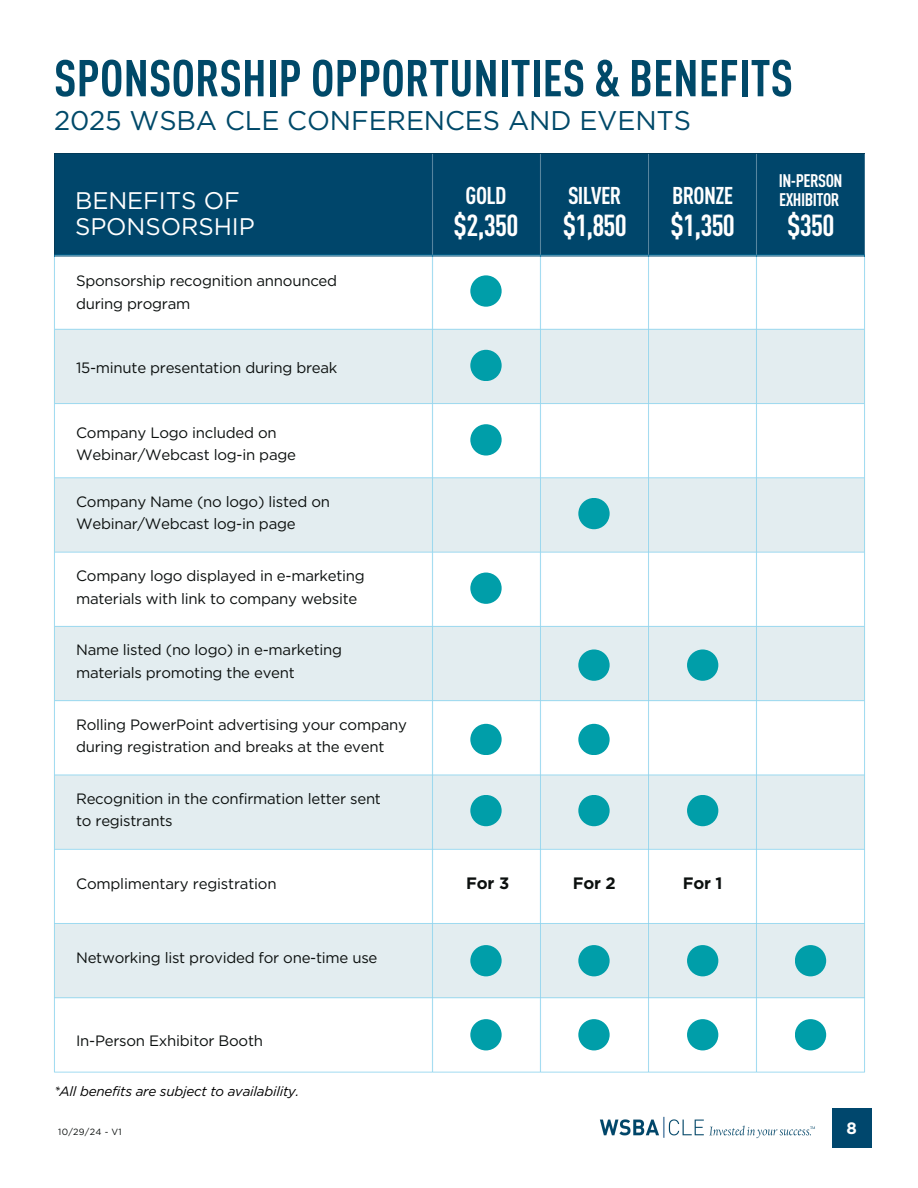
<style>
.page{position:relative;width:918px;height:1188px;background:#fff}
.page>*{position:absolute;margin:0;border:0;box-sizing:border-box;transform-origin:0 0}
.t1{font:700 condensed 51px "DINOT";color:#004969}
.t2{font:700 condensed 30px "DINOT";letter-spacing:-.025em;color:#fff}
.t3{font:27px "Gotham";letter-spacing:-.005em;color:#004969}
.t4{font:24px/25.8px "Gotham";letter-spacing:-.005em;color:#fff}
.t5{font:700 condensed 24px "DINOT";letter-spacing:-.025em;color:#fff}
.t6{font:700 condensed 18px/19.2px "DINOT";letter-spacing:-.025em;color:#fff}
.t7{font:700 16.5px "Gotham";letter-spacing:-.015em;color:#0c100f}
.t8{font:700 16.5px "Gotham";color:#fff}
.t9{font:15px/22.5px "Gotham";letter-spacing:-.02em;color:#0c100f}
.t10{font:italic 13.5px "Gotham";letter-spacing:-.02em;color:#000}
.t11{font:9px "Gotham";letter-spacing:.03em;color:#0c100f}
</style>
<div class="page">
<img style="left:54px;top:153px;width:811px;height:920px">
<img style="left:600px;top:1116px;width:215px;height:23px">
<div style="left:832px;top:1108px;width:39px;height:39px;background:#00476d"></div>
<div style="left:470px;top:275px;width:32px;height:32px;background:#009ea9;border-radius:50%"></div>
<div style="left:470px;top:350px;width:32px;height:31px;background:#009ea9;border-radius:50%"></div>
<div style="left:470px;top:424px;width:32px;height:32px;background:#009ea9;border-radius:50%"></div>
<div style="left:470px;top:573px;width:32px;height:31px;background:#009ea9;border-radius:50%"></div>
<div style="left:470px;top:724px;width:32px;height:31px;background:#009ea9;border-radius:50%"></div>
<div style="left:470px;top:795px;width:32px;height:31px;background:#009ea9;border-radius:50%"></div>
<div style="left:470px;top:945px;width:32px;height:31px;background:#009ea9;border-radius:50%"></div>
<div style="left:470px;top:1019px;width:32px;height:31px;background:#009ea9;border-radius:50%"></div>
<div style="left:578px;top:649px;width:32px;height:32px;background:#009ea9;border-radius:50%"></div>
<div style="left:578px;top:498px;width:32px;height:31px;background:#009ea9;border-radius:50%"></div>
<div style="left:578px;top:724px;width:32px;height:31px;background:#009ea9;border-radius:50%"></div>
<div style="left:578px;top:795px;width:32px;height:31px;background:#009ea9;border-radius:50%"></div>
<div style="left:687px;top:649px;width:31px;height:32px;background:#009ea9;border-radius:50%"></div>
<div style="left:687px;top:795px;width:31px;height:31px;background:#009ea9;border-radius:50%"></div>
<div style="left:578px;top:945px;width:32px;height:31px;background:#009ea9;border-radius:50%"></div>
<div style="left:578px;top:1019px;width:32px;height:31px;background:#009ea9;border-radius:50%"></div>
<div style="left:687px;top:945px;width:31px;height:31px;background:#009ea9;border-radius:50%"></div>
<div style="left:687px;top:1019px;width:31px;height:31px;background:#009ea9;border-radius:50%"></div>
<div style="left:795px;top:945px;width:31px;height:31px;background:#009ea9;border-radius:50%"></div>
<div style="left:795px;top:1019px;width:31px;height:31px;background:#009ea9;border-radius:50%"></div>
<p class="t1" style="left:54px;top:43px;width:741px">SPONSORSHIP OPPORTUNITIES &amp; BENEFITS</p>
<p class="t3" style="left:54px;top:108px;width:639px">2025 WSBA CLE CONFERENCES AND EVENTS</p>
<h4 class="t4" style="left:75px;top:189px;width:181px">BENEFITS OF<br>SPONSORSHIP</h4>
<h2 class="t5" style="left:466px;top:179px;width:42px">GOLD</h2>
<h2 class="t2" style="left:454px;top:204px;width:66px">$2,350</h2>
<p class="t9" style="left:76px;top:270px;width:263px">Sponsorship recognition announced during program</p>
<p class="t9" style="left:76px;top:357px;width:263px">15-minute presentation during break</p>
<p class="t9" style="left:76px;top:422px;width:221px">Company Logo included on<br>Webinar/Webcast log-in page</p>
<p class="t9" style="left:76px;top:491px;width:255px">Company Name (no logo) listed on</p>
<p class="t9" style="left:76px;top:514px;width:221px">Webinar/Webcast log-in page</p>
<p class="t9" style="left:76px;top:565px;width:290px">Company logo displayed in e-marketing</p>
<p class="t9" style="left:76px;top:588px;width:283px">materials with link to company website</p>
<p class="t9" style="left:76px;top:640px;width:267px">Name listed (no logo) in e-marketing</p>
<p class="t9" style="left:76px;top:662px;width:220px">materials promoting the event</p>
<p class="t9" style="left:76px;top:714px;width:332px">Rolling PowerPoint advertising your company</p>
<p class="t9" style="left:76px;top:736px;width:310px">during registration and breaks at the event</p>
<p class="t9" style="left:76px;top:788px;width:306px">Recognition in the confirmation letter sent</p>
<p class="t9" style="left:76px;top:811px;width:98px">to registrants</p>
<h3 class="t5" style="left:568px;top:179px;width:55px">SILVER</h3>
<h3 class="t2" style="left:563px;top:204px;width:65px">$1,850</h3>
<h3 class="t5" style="left:672px;top:179px;width:63px">BRONZE</h3>
<h3 class="t2" style="left:671px;top:204px;width:66px">$1,350</h3>
<p class="t9" style="left:76px;top:873px;width:202px">Complimentary registration</p>
<p class="t9" style="left:76px;top:947px;width:303px">Networking list provided for one-time use</p>
<h5 class="t9" style="left:76px;top:1030px;width:188px">In-Person Exhibitor Booth</h5>
<p class="t10" style="left:54px;top:1085px;width:247px">*All benefits are subject to availability.</p>
<p class="t11" style="left:58px;top:1128px;width:65px">10/29/24 - V1</p>
<h6 class="t7" style="left:466px;top:876px;width:44px">For 3</h6>
<h6 class="t7" style="left:573px;top:876px;width:45px">For 2</h6>
<h6 class="t7" style="left:683px;top:876px;width:41px">For 1</h6>
<p class="t6" style="left:779px;top:170px;width:65px">IN-PERSON<br>EXHIBITOR</p>
<p class="t2" style="left:787px;top:204px;width:49px">$350</p>
<p class="t8" style="left:846px;top:1121px;width:12px">8</p>
</div>
